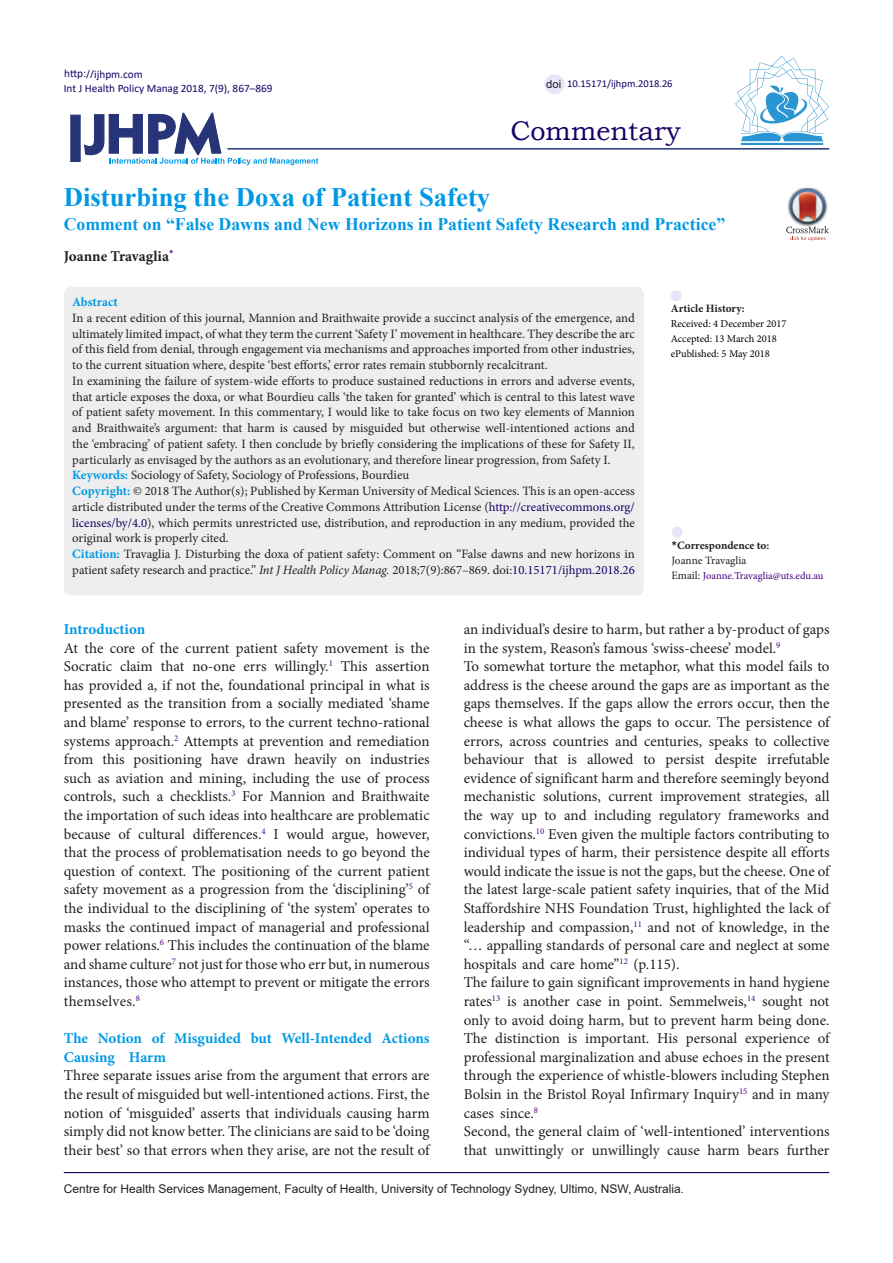
<style>
.page{position:relative;width:893px;height:1263px;background:#fff}
.page>*{position:absolute;margin:0;border:0;box-sizing:border-box;transform-origin:0 0}
.t1{font:27px "Bookman Old Style";color:#190066}
.Default{font:700 26.7px "Times New Roman";color:#0099e5}
.Default-2{font:700 17.7px "Times New Roman";color:#0099e5}
.Body_Text{font:15px/18.6px "Minion Pro";color:#231f20;text-align:justify}
.Body_Text-2{font:700 15px/18.6px "Minion Pro";letter-spacing:-.005em;color:#0099e5}
.Default-3{font:700 15px "Minion Pro";color:#231f20}
.t2{font:12.75px/15.8px "Minion Pro";color:#231f20;text-align:justify}
.Default-4{font:700 12.75px "Minion Pro";color:#0099e5}
.t3{font:12px "Arial";color:#231f20}
.t4{font:11.25px "Calibri";color:#190066}
.t5{font:700 11.25px "Minion Pro";color:#231f20}
.t6{font:11.25px "Minion Pro";color:#231f20}
.t7{font:11.25px "Arial";color:#231f20}
.t8{font:10.5px "Minion Pro";color:#000}
.t9{font:10.5px "Minion Pro";color:#4b0082}
.t10{font:10.5px "Calibri";color:#190066}
.s1{font-weight:700;color:#0099e5}
.s2{color:#190066}
.s3{font-style:italic}
.s4{font-family:"Calibri"}
.s5{font-size:11.25px;color:#231f20}
</style>
<div class="page">
<svg style="left:84px;top:112px;width:234px;height:53px"></svg>
<div style="left:70px;top:115px;width:11px;height:47px;background:#273578;border:1px solid #273578"></div>
<hr style="left:227px;top:148px;width:602px;height:2px;background:#273578">
<div style="left:64px;top:287px;width:580px;height:308px;background:#eee;border-radius:8px"></div>
<div style="left:672px;top:527px;width:11px;height:11px;background:#e6e6fa;border-radius:50%"></div>
<div style="left:671px;top:290px;width:11px;height:11px;background:#e6e6fa;border-radius:50%"></div>
<hr style="left:64px;top:1172px;width:765px;height:1px;background:#190066">
<hr style="left:741px;top:143px;width:82px;height:2px;background:#2995d2">
<svg style="left:735px;top:56px;width:94px;height:85px"></svg>
<div style="left:544px;top:74px;width:21px;height:20px;background:#e6e6fa;border-radius:50%"></div>
<img style="left:798px;top:188px;width:18px;height:1px">
<svg style="left:786px;top:189px;width:43px;height:52px"></svg>
<p class="t4" style="left:64px;top:66px;width:80px">http://ijhpm.com</p>
<p class="t4" style="left:64px;top:81px;width:210px">Int J Health Policy Manag 2018, 7(9), 867–869</p>
<p class="t7" style="left:546px;top:76px;width:17px">doi</p>
<p class="t10" style="left:567px;top:76px;width:107px">10.15171/ijhpm.2018.26</p>
<p class="t1" style="left:510px;top:113px;width:172px">Commentary</p>
<p class="Default" style="left:64px;top:178px;width:428px">Disturbing the Doxa of Patient Safety</p>
<p class="Default-2" style="left:64px;top:211px;width:663px">Comment on “False Dawns and New Horizons in Patient Safety Research and Practice”</p>
<p class="Default-3" style="left:64px;top:245px;width:111px">Joanne Travaglia<sup>*</sup></p>
<p class="Default-4" style="left:72px;top:293px;width:47px">Abstract</p>
<p class="t2" style="left:72px;top:310px;width:564px">In a recent edition of this journal, Mannion and Braithwaite provide a succinct analysis of the emergence, and ultimately limited impact, of what they term the current ‘Safety I’ movement in healthcare. They describe the arc of this field from denial, through engagement via mechanisms and approaches imported from other industries, to the current situation where, despite ‘best efforts,’ error rates remain stubbornly recalcitrant.</p>
<p class="t2" style="left:72px;top:373px;width:564px">In examining the failure of system-wide efforts to produce sustained reductions in errors and adverse events, that article exposes the doxa, or what Bourdieu calls ‘the taken for granted’ which is central to this latest wave of patient safety movement. In this commentary, I would like to take focus on two key elements of Mannion and Braithwaite’s argument: that harm is caused by misguided but otherwise well-intentioned actions and the ‘embracing’ of patient safety. I then conclude by briefly considering the implications of these for Safety II, particularly as envisaged by the authors as an evolutionary, and therefore linear progression, from Safety I.</p>
<p class="t2" style="left:72px;top:467px;width:338px"><span class="s1">Keywords:</span> Sociology of Safety, Sociology of Professions, Bourdieu</p>
<p class="t2" style="left:72px;top:483px;width:564px"><span class="s1">Copyright:</span> © 2018 The Author(s); Published by Kerman University of Medical Sciences. This is an open-access article distributed under the terms of the Creative Commons Attribution License (<span class="s2">http://creativecommons.org/ licenses/by/4.0</span>), which permits unrestricted use, distribution, and reproduction in any medium, provided the original work is properly cited.</p>
<p class="t2" style="left:72px;top:546px;width:564px"><span class="s1">Citation:</span> Travaglia J. Disturbing the doxa of patient safety: Comment on “False dawns and new horizons in patient safety research and practice.” <span class="s3">Int J Health Policy Manag.</span> 2018;7(9):867–869. doi:<span class="s2">10.15171/ijhpm.2018.26</span></p>
<p class="t5" style="left:671px;top:301px;width:76px">Article History:</p>
<p class="t8" style="left:671px;top:317px;width:117px">Received: 4 December 2017</p>
<p class="t8" style="left:671px;top:332px;width:108px">Accepted: 13 March 2018</p>
<p class="t8" style="left:671px;top:347px;width:101px">ePublished: 5 May 2018</p>
<p class="t5" style="left:671px;top:537px;width:99px"><span class="s4">*</span>Correspondence to:</p>
<p class="t6" style="left:671px;top:553px;width:76px">Joanne Travaglia</p>
<p class="t9" style="left:671px;top:568px;width:153px"><span class="s5">Email:</span> Joanne.Travaglia@uts.edu.au</p>
<p class="Body_Text-2" style="left:64px;top:620px;width:83px">Introduction</p>
<p class="Body_Text" style="left:64px;top:638px;width:367px">At the core of the current patient safety movement is the Socratic claim that no-one errs willingly.<sup>1</sup> This assertion has provided a, if not the, foundational principal in what is presented as the transition from a socially mediated ‘shame and blame’ response to errors, to the current techno-rational systems approach.<sup>2</sup> Attempts at prevention and remediation from this positioning have drawn heavily on industries such as aviation and mining, including the use of process controls, such a checklists.<sup>3</sup> For Mannion and Braithwaite the importation of such ideas into healthcare are problematic because of cultural differences.<sup>4</sup> I would argue, however, that the process of problematisation needs to go beyond the question of context. The positioning of the current patient safety movement as a progression from the ‘disciplining’<sup>5</sup> of the individual to the disciplining of ‘the system’ operates to masks the continued impact of managerial and professional power relations.<sup>6</sup> This includes the continuation of the blame and shame culture<sup>7</sup> not just for those who err but, in numerous instances, those who attempt to prevent or mitigate the errors themselves.<sup>8</sup></p>
<p class="Body_Text-2" style="left:64px;top:1029px;width:367px">The Notion of Misguided but Well-Intended Actions<br>Causing Harm</p>
<p class="Body_Text" style="left:64px;top:1066px;width:367px">Three separate issues arise from the argument that errors are the result of misguided but well-intentioned actions. First, the notion of ‘misguided’ asserts that individuals causing harm simply did not know better. The clinicians are said to be ‘doing their best’ so that errors when they arise, are not the result of</p>
<p class="Body_Text" style="left:464px;top:620px;width:367px">an individual’s desire to harm, but rather a by-product of gaps in the system, Reason’s famous ‘swiss-cheese’ model.<sup>9</sup></p>
<p class="Body_Text" style="left:464px;top:657px;width:367px">To somewhat torture the metaphor, what this model fails to address is the cheese around the gaps are as important as the gaps themselves. If the gaps allow the errors occur, then the cheese is what allows the gaps to occur. The persistence of errors, across countries and centuries, speaks to collective behaviour that is allowed to persist despite irrefutable evidence of significant harm and therefore seemingly beyond mechanistic solutions, current improvement strategies, all the way up to and including regulatory frameworks and convictions.<sup>10</sup> Even given the multiple factors contributing to individual types of harm, their persistence despite all efforts would indicate the issue is not the gaps, but the cheese. One of the latest large-scale patient safety inquiries, that of the Mid Staffordshire NHS Foundation Trust, highlighted the lack of leadership and compassion,<sup>11</sup> and not of knowledge, in the “… appalling standards of personal care and neglect at some hospitals and care home”<sup>12</sup> (p.115).</p>
<p class="Body_Text" style="left:464px;top:973px;width:367px">The failure to gain significant improvements in hand hygiene rates<sup>13</sup> is another case in point. Semmelweis,<sup>14</sup> sought not only to avoid doing harm, but to prevent harm being done.<br>The distinction is important. His personal experience of professional marginalization and abuse echoes in the present through the experience of whistle-blowers including Stephen Bolsin in the Bristol Royal Infirmary Inquiry<sup>15</sup> and in many cases since.<sup>8</sup></p>
<p class="Body_Text" style="left:464px;top:1122px;width:367px">Second, the general claim of ‘well-intentioned’ interventions that unwittingly or unwillingly cause harm bears further</p>
<p class="t3" style="left:64px;top:1180px;width:622px">Centre for Health Services Management, Faculty of Health, University of Technology Sydney, Ultimo, NSW, Australia.</p>
</div>
